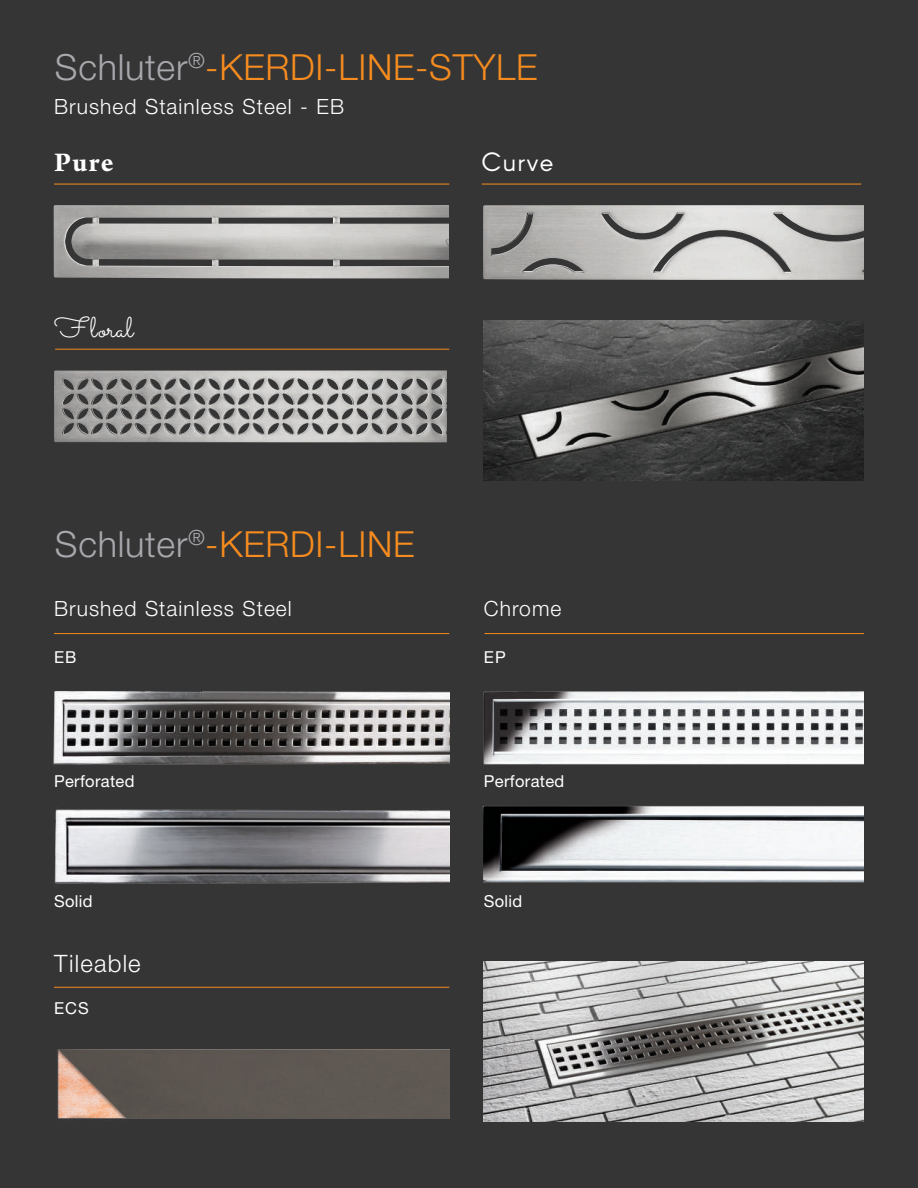
<style>
.page{position:relative;width:918px;height:1188px;background:#363536}
.page>*{position:absolute;margin:0;border:0;box-sizing:border-box;transform-origin:0 0}
.t1{font:300 36px "Helvetica Neue LT Pro";letter-spacing:.02em;color:#f68c1f}
.t2{font:28.65px "Sacramento";color:#fff}
.t3{font:700 28.65px "Arno Pro";color:#fff}
.t4{font:25.95px "Arcon";letter-spacing:.05em;color:#fff}
.t5{font:300 24px "Helvetica Neue LT Pro";letter-spacing:.05em;color:#fff}
.t6{font:300 21px "Helvetica Neue LT Pro";letter-spacing:.05em;color:#fff}
.t7{font:16.5px "Helvetica Neue LT Pro";letter-spacing:.02em;color:#fff}
.s1{color:#a8a9ad}
</style>
<div class="page">
<hr style="left:482px;top:184px;width:379px;height:1px;background:#f68c1f">
<hr style="left:55px;top:349px;width:394px;height:1px;background:#f68c1f">
<img style="left:483px;top:205px;width:381px;height:75px">
<img style="left:54px;top:371px;width:393px;height:71px">
<img style="left:54px;top:205px;width:395px;height:73px">
<hr style="left:54px;top:184px;width:395px;height:1px;background:#f68c1f">
<hr style="left:54px;top:633px;width:395px;height:1px;background:#f68c1f">
<hr style="left:484px;top:633px;width:380px;height:1px;background:#f68c1f">
<hr style="left:54px;top:987px;width:395px;height:1px;background:#f68c1f">
<img style="left:53px;top:691px;width:396px;height:74px">
<img style="left:54px;top:809px;width:395px;height:75px">
<img style="left:482px;top:806px;width:382px;height:77px">
<img style="left:483px;top:691px;width:381px;height:74px">
<img style="left:57px;top:1050px;width:392px;height:69px">
<img style="left:484px;top:961px;width:380px;height:160px">
<img style="left:484px;top:321px;width:380px;height:160px">
<h1 class="t1" style="left:55px;top:45px;width:484px"><span class="s1">Schluter</span><sup>®</sup>-KERDI-LINE-STYLE</h1>
<p class="t6" style="left:54px;top:94px;width:292px">Brushed Stainless Steel - EB</p>
<h2 class="t3" style="left:54px;top:146px;width:61px">Pure</h2>
<h2 class="t2" style="left:54px;top:311px;width:80px">F loral</h2>
<p class="t4" style="left:482px;top:146px;width:73px">Curve</p>
<h1 class="t1" style="left:55px;top:522px;width:361px"><span class="s1">Schluter</span><sup>®</sup>-KERDI-LINE</h1>
<p class="t6" style="left:54px;top:595px;width:239px">Brushed Stainless Steel</p>
<p class="t6" style="left:484px;top:595px;width:79px">Chrome</p>
<p class="t7" style="left:54px;top:647px;width:24px">EB</p>
<p class="t7" style="left:484px;top:647px;width:23px">EP</p>
<p class="t7" style="left:54px;top:771px;width:82px">Perforated</p>
<p class="t7" style="left:484px;top:771px;width:82px">Perforated</p>
<p class="t7" style="left:54px;top:891px;width:40px">Solid</p>
<p class="t7" style="left:484px;top:891px;width:40px">Solid</p>
<p class="t5" style="left:54px;top:949px;width:88px">Tileable</p>
<p class="t7" style="left:54px;top:999px;width:36px">ECS</p>
</div>
